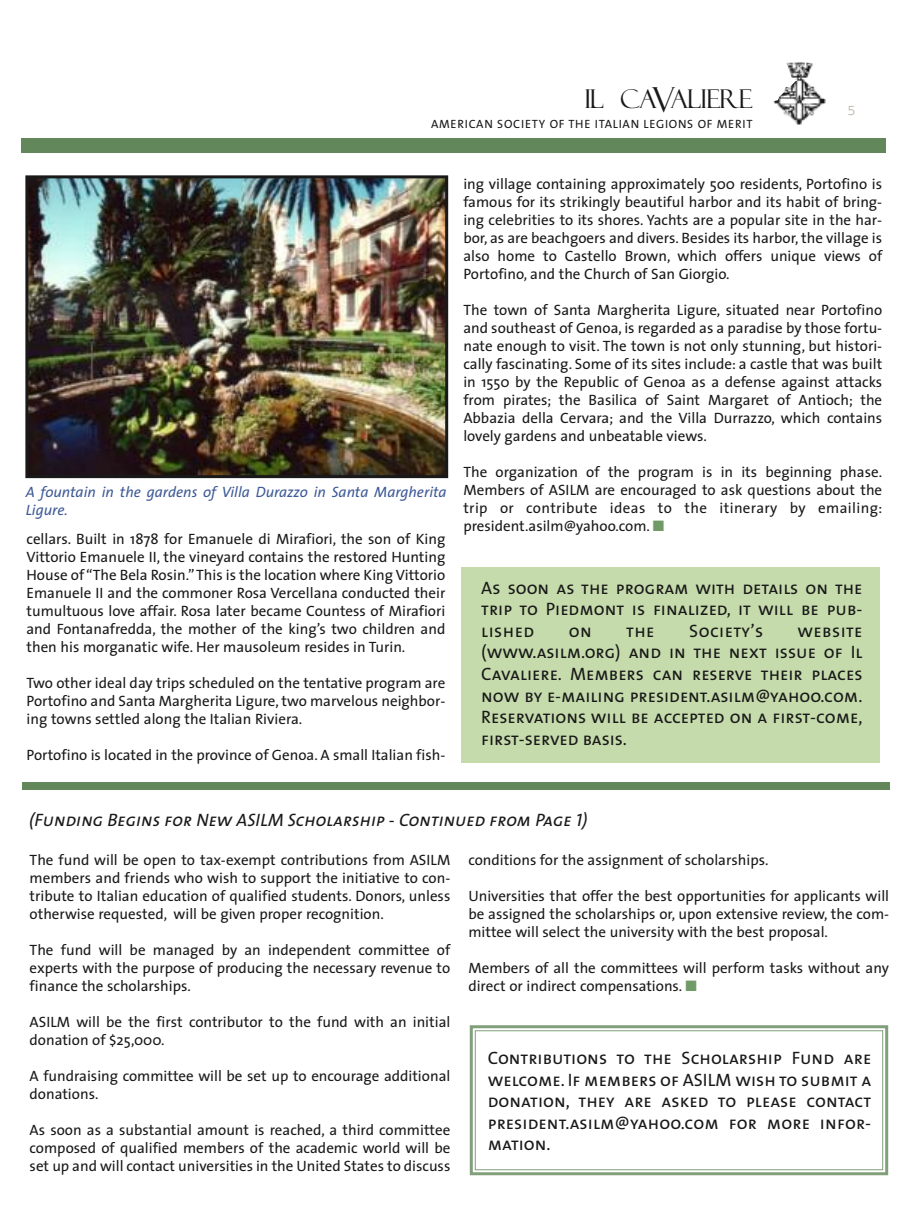
<style>
.page{position:relative;width:918px;height:1215px;background:#fff}
.page>*{position:absolute;margin:0;border:0;box-sizing:border-box;transform-origin:0 0}
.t1{font:25.8px "Felix Titling";letter-spacing:-.04em;color:#191919}
.t2{font:18px/21.6px "The Sans Caps";color:#191919;text-align:justify}
.t3{font:italic 18px "The Sans Caps";color:#191919}
.t4{font:18px "The Sans Caps";letter-spacing:.025em;color:#191919}
.t5{font:15px/18px "The Sans";color:#191919;text-align:justify}
.t6{font:italic 15px/18px "The Sans";color:#3d5996}
.t7{font:15px "Courier";color:#b0a898}
.t8{font:12px "The Sans";letter-spacing:.06em;color:#191919}
.s1{font-size:34.5px}
.s2{color:#709b67}
</style>
<div class="page">
<div style="left:22px;top:139px;width:864px;height:14px;background:#61875a"></div>
<img style="left:773px;top:62px;width:53px;height:63px">
<div style="left:22px;top:782px;width:868px;height:7px;background:#61875a"></div>
<img style="left:29px;top:179px;width:415px;height:295px">
<div style="left:25px;top:175px;width:423px;height:303px;border:3px solid #191919"></div>
<div style="left:461px;top:568px;width:418px;height:195px;background:#c5dbab"></div>
<div style="left:470px;top:1025px;width:418px;height:150px;border:3px solid #819f7b"></div>
<div style="left:475px;top:1030px;width:408px;height:140px;border:1px solid #819f7b"></div>
<h1 class="t1" style="left:584px;top:89px;width:170px">IL CA<span class="s1">V</span>ALIERE</h1>
<p class="t8" style="left:431px;top:119px;width:323px">AMERICAN SOCIETY OF THE ITALIAN LEGIONS OF MERIT</p>
<p class="t7" style="left:847px;top:105px;width:10px">5</p>
<p class="t6" style="left:26px;top:484px;width:423px">A fountain in the gardens of Villa Durazzo in Santa Margherita<br>Ligure.</p>
<p class="t5" style="left:27px;top:532px;width:420px">cellars. Built in 1878 for Emanuele di Mirafiori, the son of King Vittorio Emanuele II, the vineyard contains the restored Hunting House of “The Bela Rosin.”This is the location where King Vittorio Emanuele II and the commoner Rosa Vercellana conducted their tumultuous love affair. Rosa later became Countess of Mirafiori and Fontanafredda, the mother of the king’s two children and then his morganatic wife. Her mausoleum resides in Turin.</p>
<p class="t5" style="left:27px;top:676px;width:420px">Two other ideal day trips scheduled on the tentative program are Portofino and Santa Margherita Ligure, two marvelous neighbor&shy;ing towns settled along the Italian Riviera.</p>
<p class="t5" style="left:27px;top:748px;width:420px">Portofino is located in the province of Genoa. A small Italian fish-</p>
<p class="t5" style="left:463px;top:177px;width:420px">ing village containing approximately 500 residents, Portofino is famous for its strikingly beautiful harbor and its habit of bring&shy;ing celebrities to its shores. Yachts are a popular site in the har&shy;bor, as are beachgoers and divers. Besides its harbor, the village is also home to Castello Brown, which offers unique views of Portofino, and the Church of San Giorgio.</p>
<p class="t5" style="left:463px;top:303px;width:420px">The town of Santa Margherita Ligure, situated near Portofino and southeast of Genoa, is regarded as a paradise by those fortu&shy;nate enough to visit. The town is not only stunning, but histori&shy;cally fascinating. Some of its sites include: a castle that was built in 1550 by the Republic of Genoa as a defense against attacks from pirates; the Basilica of Saint Margaret of Antioch; the Abbazia della Cervara; and the Villa Durrazzo, which contains lovely gardens and unbeatable views.</p>
<p class="t5" style="left:463px;top:465px;width:420px">The organization of the program is in its beginning phase.<br>Members of ASILM are encouraged to ask questions about the trip or contribute ideas to the itinerary by emailing: president.asilm@yahoo.com. <span class="s2">■</span></p>
<p class="t2" style="left:481px;top:579px;width:383px">As soon as the program with details on the trip to Piedmont is finalized, it will be pub&shy;lished</p>
<p class="t2" style="left:569px;top:622px;width:25px">on</p>
<p class="t2" style="left:626px;top:622px;width:30px">the</p>
<p class="t4" style="left:689px;top:625px;width:75px">Society’s</p>
<p class="t2" style="left:481px;top:622px;width:383px;text-indent:316px">website (www.asilm.org) and in the next issue of Il Cavaliere. Members can reserve their places now by e-mailing president.asilm@yahoo.com.<br>Reservations will be accepted on a first-come, first-served basis.</p>
<p class="t3" style="left:29px;top:814px;width:560px">(Funding Begins for New ASILM Scholarship - Continued from Page 1)</p>
<p class="t5" style="left:30px;top:852px;width:422px">The fund will be open to tax-exempt contributions from ASILM members and friends who wish to support the initiative to con&shy;tribute to Italian education of qualified students. Donors, unless otherwise requested, will be given proper recognition.</p>
<p class="t5" style="left:30px;top:942px;width:422px">The fund will be managed by an independent committee of experts with the purpose of producing the necessary revenue to finance the scholarships.</p>
<p class="t5" style="left:30px;top:1014px;width:422px">ASILM will be the first contributor to the fund with an initial donation of $25,000.</p>
<p class="t5" style="left:30px;top:1068px;width:422px">A fundraising committee will be set up to encourage additional donations.</p>
<p class="t5" style="left:30px;top:1122px;width:422px">As soon as a substantial amount is reached, a third committee composed of qualified members of the academic world will be set up and will contact universities in the United States to discuss</p>
<p class="t5" style="left:468px;top:852px;width:302px">conditions for the assignment of scholarships.</p>
<p class="t5" style="left:468px;top:888px;width:422px">Universities that offer the best opportunities for applicants will be assigned the scholarships or, upon extensive review, the com&shy;mittee will select the university with the best proposal.</p>
<p class="t5" style="left:468px;top:960px;width:422px">Members of all the committees will perform tasks without any direct or indirect compensations. <span class="s2">■</span></p>
<p class="t2" style="left:488px;top:1049px;width:385px">Contributions to the Scholarship Fund are welcome. If members of ASILM wish to submit a donation, they are asked to please contact president.asilm@yahoo.com for more infor&shy;mation.</p>
</div>
